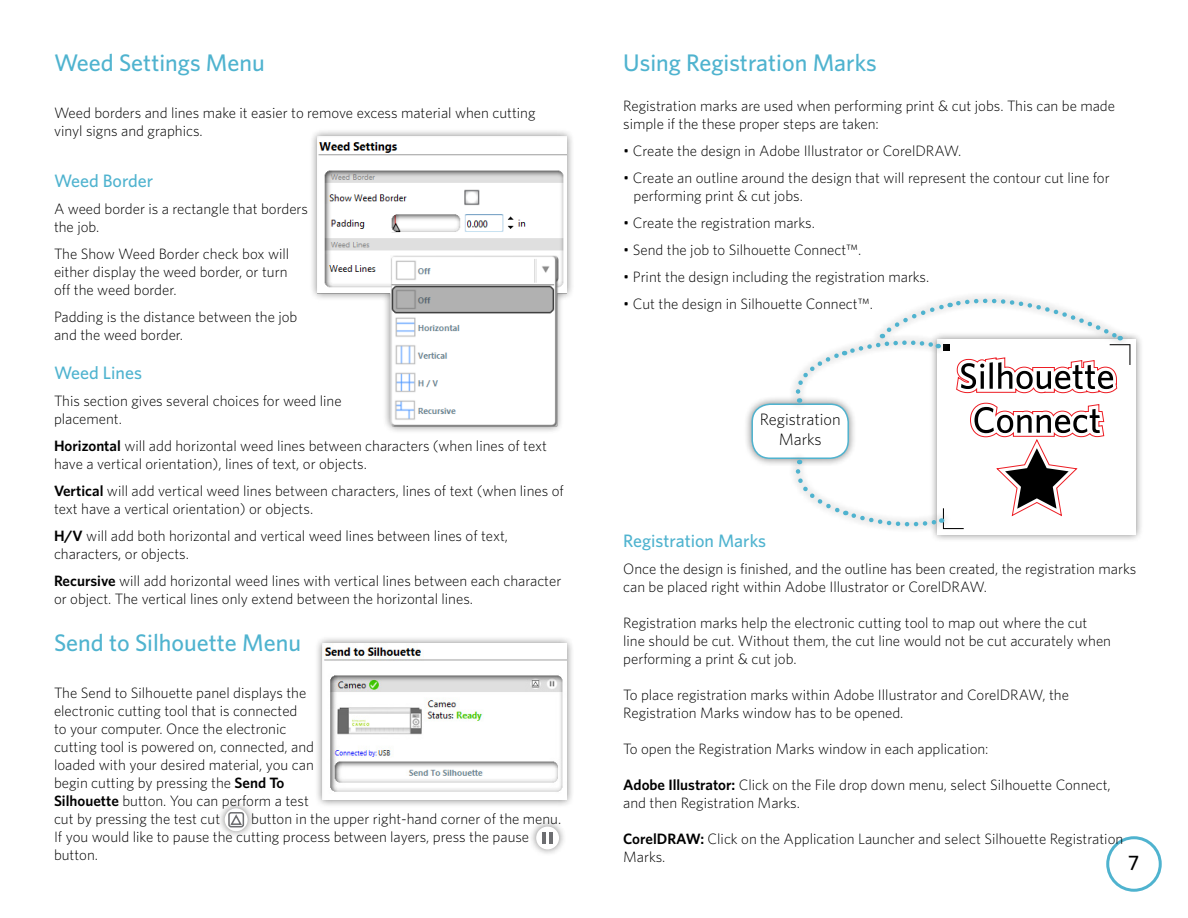
<style>
.page{position:relative;width:1188px;height:918px;background:#fff}
.page>*{position:absolute;margin:0;border:0;box-sizing:border-box;transform-origin:0 0}
.t1{font:500 24px "Whitney";color:#4fb3cf}
.t2{font:500 21px "Whitney";color:#000}
.t3{font:500 18px "Whitney";color:#4fb3cf}
.t4{font:300 16.5px/19.8px "Whitney";color:#000;text-align:center}
.t5{font:300 15px/18px "Whitney";color:#000}
.s1{font-weight:600}
</style>
<div class="page">
<div style="left:1106px;top:836px;width:56px;height:56px;border:3px solid #4fb3cf;border-radius:50%"></div>
<div style="left:929px;top:331px;width:215px;height:212px;background:#000;opacity:.5"></div>
<div style="left:938px;top:340px;width:198px;height:195px;background:#fff"></div>
<div style="left:743px;top:395px;width:114px;height:72px;background:#000;opacity:.5"></div>
<div style="left:752px;top:404px;width:96px;height:54px;background:#fff;border-radius:18px"></div>
<div style="left:751px;top:404px;width:98px;height:55px;border:2px solid #4fb3cf;border-radius:18px"></div>
<div style="left:786px;top:450px;width:165px;height:84px;background:#fff"></div>
<div style="left:786px;top:333px;width:162px;height:80px;background:#fff"></div>
<svg style="left:793px;top:295px;width:337px;height:234px"></svg>
<div style="left:309px;top:128px;width:266px;height:306px;background:#000;opacity:.5"></div>
<img style="left:318px;top:137px;width:249px;height:297px">
<div style="left:314px;top:636px;width:261px;height:172px;background:#000;opacity:.5"></div>
<img style="left:322px;top:644px;width:245px;height:156px">
<div style="left:216px;top:800px;width:39px;height:38px;background:#000;opacity:.5"></div>
<svg style="left:225px;top:808px;width:23px;height:23px"></svg>
<div style="left:228px;top:812px;width:16px;height:15px;border:2px solid #6d6e71;border-radius:2px"></div>
<svg style="left:230px;top:813px;width:13px;height:13px"></svg>
<div style="left:528px;top:818px;width:38px;height:39px;background:#000;opacity:.5"></div>
<div style="left:536px;top:827px;width:23px;height:22px;background:#fff;border-radius:50%"></div>
<svg style="left:543px;top:832px;width:9px;height:12px"></svg>
<h1 class="t1" style="left:54px;top:49px;width:212px">Weed Settings Menu</h1>
<p class="t5" style="left:54px;top:104px;width:483px">Weed borders and lines make it easier to remove excess material when cutting vinyl signs and graphics.</p>
<p class="t3" style="left:54px;top:169px;width:101px">Weed Border</p>
<p class="t5" style="left:54px;top:199px;width:255px">A weed border is a rectangle that borders the job.</p>
<p class="t5" style="left:54px;top:244px;width:237px;text-align:justify">The Show Weed Border check box will either display the weed border, or turn off the weed border.</p>
<p class="t5" style="left:54px;top:307px;width:245px">Padding is the distance between the job and the weed border.</p>
<p class="t3" style="left:54px;top:362px;width:90px">Weed Lines</p>
<p class="t5" style="left:54px;top:392px;width:289px">This section gives several choices for weed line placement.</p>
<p class="t5" style="left:54px;top:437px;width:495px"><span class="s1">Horizontal</span> will add horizontal weed lines between characters (when lines of text have a vertical orientation), lines of text, or objects.</p>
<p class="t5" style="left:54px;top:482px;width:511px"><span class="s1">Vertical</span> will add vertical weed lines between characters, lines of text (when lines of text have a vertical orientation) or objects.</p>
<p class="t5" style="left:54px;top:527px;width:456px"><span class="s1">H/V</span> will add both horizontal and vertical weed lines between lines of text, characters, or objects.</p>
<p class="t5" style="left:54px;top:572px;width:509px"><span class="s1">Recursive</span> will add horizontal weed lines with vertical lines between each character or object. The vertical lines only extend between the horizontal lines.</p>
<h1 class="t1" style="left:54px;top:628px;width:249px">Send to Silhouette Menu</h1>
<p class="t5" style="left:54px;top:683px;width:262px">The Send to Silhouette panel displays the electronic cutting tool that is connected<br>to your computer. Once the electronic cutting tool is powered on, connected, and loaded with your desired material, you can begin cutting by pressing the <span class="s1">Send To Silhouette</span> button. You can perform a test cut by pressing the test cut</p>
<p class="t5" style="left:54px;top:809px;width:509px;text-indent:197px">button in the upper right-hand corner of the menu.<br>If you would like to pause the cutting process between layers, press the pause button.</p>
<h1 class="t1" style="left:623px;top:49px;width:255px">Using Registration Marks</h1>
<p class="t5" style="left:623px;top:96px;width:493px">Registration marks are used when performing print &amp; cut jobs. This can be made simple if the these proper steps are taken:</p>
<p class="t5" style="left:623px;top:141px;width:340px">• Create the design in Adobe Illustrator or CorelDRAW.</p>
<p class="t5" style="left:634px;top:168px;width:478px;text-indent:-10px">• Create an outline around the design that will represent the contour cut line for performing print &amp; cut jobs.</p>
<p class="t5" style="left:623px;top:213px;width:193px">• Create the registration marks.</p>
<p class="t5" style="left:623px;top:240px;width:240px">• Send the job to Silhouette Connect™.</p>
<p class="t5" style="left:623px;top:267px;width:308px">• Print the design including the registration marks.</p>
<p class="t5" style="left:623px;top:294px;width:251px">• Cut the design in Silhouette Connect™.</p>
<p class="t4" style="left:760px;top:409px;width:82px">Registration<br>Marks</p>
<p class="t3" style="left:623px;top:529px;width:144px">Registration Marks</p>
<p class="t5" style="left:623px;top:559px;width:515px">Once the design is finished, and the outline has been created, the registration marks can be placed right within Adobe Illustrator or CorelDRAW.</p>
<p class="t5" style="left:623px;top:613px;width:489px">Registration marks help the electronic cutting tool to map out where the cut line should be cut. Without them, the cut line would not be cut accurately when performing a print &amp; cut job.</p>
<p class="t5" style="left:623px;top:685px;width:447px">To place registration marks within Adobe Illustrator and CorelDRAW, the<br>Registration Marks window has to be opened.</p>
<p class="t5" style="left:623px;top:739px;width:367px">To open the Registration Marks window in each application:</p>
<p class="t5" style="left:623px;top:775px;width:489px"><span class="s1">Adobe Illustrator:</span> Click on the File drop down menu, select Silhouette Connect, and then Registration Marks.</p>
<p class="t5" style="left:623px;top:829px;width:502px"><span class="s1">CorelDRAW:</span> Click on the Application Launcher and select Silhouette Registration<br>Marks.</p>
<h2 class="t2" style="left:1128px;top:850px;width:13px">7</h2>
</div>
